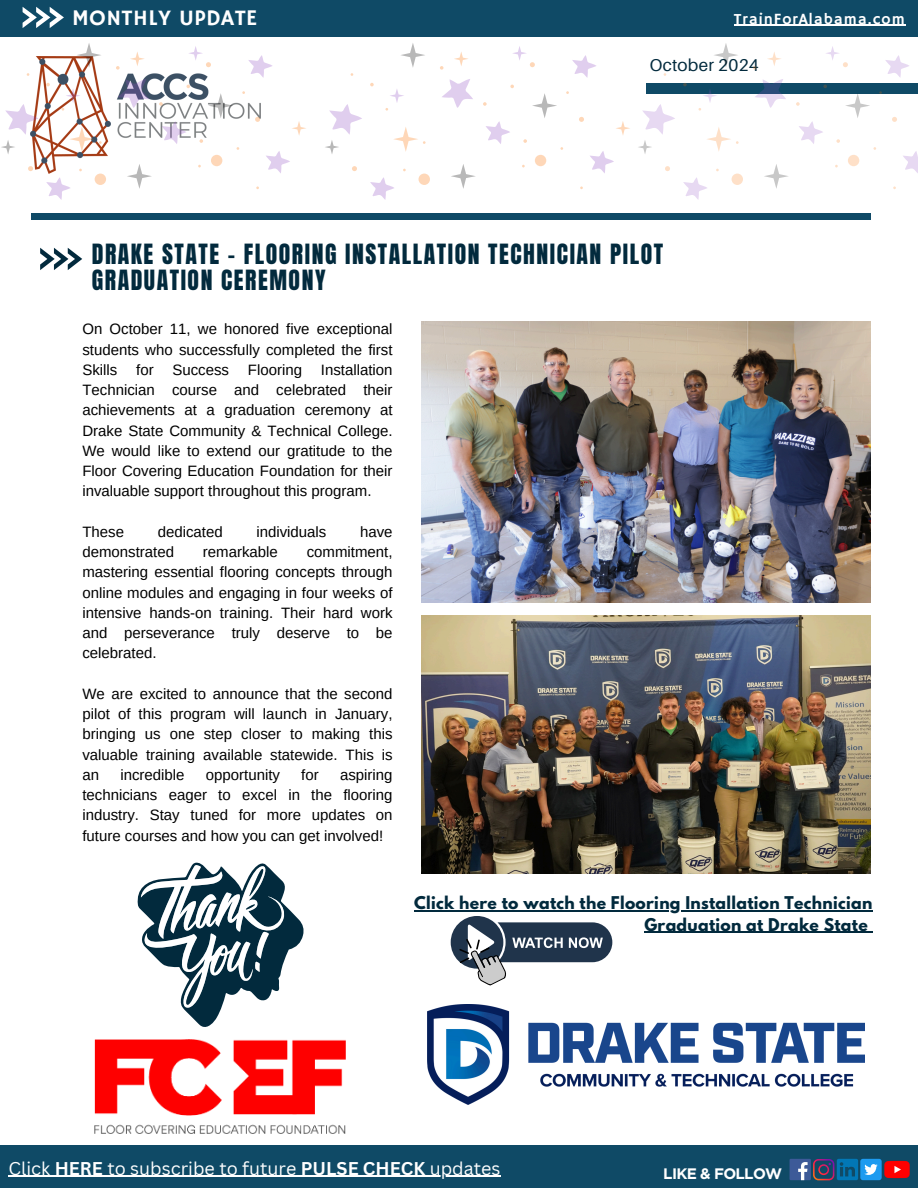
<style>
.page{position:relative;width:918px;height:1188px;background:#fff}
.page>*{position:absolute;margin:0;border:0;box-sizing:border-box;transform-origin:0 0}
.t1{font:23.7px/25.8px "Anton";letter-spacing:.065em;color:#022a3d}
.t2{font:22.35px "Hammersmith One";letter-spacing:.015em;color:#fff}
.t3{font:18px "Canva Sans";color:#fff}
.t4{font:17.1px "Aileron";letter-spacing:.015em;color:#022a3d}
.t5{font:700 15.6px/21.3px "League Spartan";letter-spacing:.02em;color:#022a3d;text-align:right}
.t6{font:15.6px "Hammersmith One";letter-spacing:.065em;color:#fff}
.t7{font:700 15.15px "Gotham";letter-spacing:-.045em;color:#fff}
.t8{font:15px/20.2px "Arimo";color:#000;text-align:justify}
.s1{font-weight:700}
</style>
<div class="page">
<div style="left:646px;top:84px;width:272px;height:10px;background:#0f4a66"></div>
<div style="left:0;top:0;width:918px;height:37px;background:#0f4a66"></div>
<svg style="left:23px;top:7px;width:41px;height:21px"></svg>
<div style="left:0;top:1145px;width:918px;height:43px;background:#0f4a66"></div>
<img style="left:33px;top:56px;width:228px;height:117px">
<div style="left:790px;top:1159px;width:21px;height:21px;background:#3d5a98"></div>
<svg style="left:798px;top:1159px;width:60px;height:21px"></svg>
<div style="left:860px;top:1159px;width:22px;height:21px;background:#1d9bf0;border-radius:3px"></div>
<svg style="left:864px;top:1164px;width:14px;height:11px"></svg>
<img style="left:884px;top:1160px;width:25px;height:19px">
<svg style="left:266px;top:151px;width:24px;height:22px"></svg>
<svg style="left:46px;top:177px;width:24px;height:23px"></svg>
<svg style="left:248px;top:55px;width:25px;height:23px"></svg>
<svg style="left:162px;top:121px;width:24px;height:23px"></svg>
<svg style="left:118px;top:79px;width:31px;height:29px"></svg>
<svg style="left:255px;top:117px;width:5px;height:5px"></svg>
<svg style="left:28px;top:166px;width:5px;height:5px"></svg>
<div style="left:211px;top:155px;width:11px;height:11px;background:#fed7b8;border-radius:50%"></div>
<div style="left:95px;top:174px;width:11px;height:11px;background:#fed7b8;border-radius:50%"></div>
<svg style="left:200px;top:139px;width:3px;height:4px"></svg>
<svg style="left:159px;top:102px;width:4px;height:4px"></svg>
<svg style="left:46px;top:83px;width:4px;height:3px"></svg>
<svg style="left:186px;top:85px;width:4px;height:3px"></svg>
<svg style="left:116px;top:66px;width:4px;height:4px"></svg>
<svg style="left:208px;top:93px;width:25px;height:25px"></svg>
<svg style="left:127px;top:164px;width:25px;height:25px"></svg>
<svg style="left:69px;top:127px;width:33px;height:25px"></svg>
<svg style="left:76px;top:43px;width:26px;height:25px"></svg>
<svg style="left:292px;top:121px;width:14px;height:14px"></svg>
<svg style="left:188px;top:46px;width:23px;height:21px"></svg>
<svg style="left:62px;top:88px;width:19px;height:23px"></svg>
<svg style="left:130px;top:52px;width:15px;height:14px"></svg>
<svg style="left:1px;top:104px;width:37px;height:51px"></svg>
<svg style="left:590px;top:151px;width:24px;height:22px"></svg>
<svg style="left:370px;top:177px;width:24px;height:23px"></svg>
<svg style="left:572px;top:55px;width:24px;height:23px"></svg>
<svg style="left:486px;top:121px;width:24px;height:23px"></svg>
<svg style="left:442px;top:79px;width:31px;height:29px"></svg>
<svg style="left:579px;top:117px;width:5px;height:5px"></svg>
<svg style="left:352px;top:166px;width:5px;height:5px"></svg>
<div style="left:535px;top:155px;width:11px;height:11px;background:#fed7b8;border-radius:50%"></div>
<div style="left:419px;top:174px;width:11px;height:11px;background:#fed7b8;border-radius:50%"></div>
<svg style="left:523px;top:139px;width:4px;height:4px"></svg>
<svg style="left:483px;top:102px;width:4px;height:4px"></svg>
<svg style="left:370px;top:83px;width:4px;height:3px"></svg>
<svg style="left:510px;top:85px;width:4px;height:3px"></svg>
<svg style="left:440px;top:66px;width:3px;height:4px"></svg>
<svg style="left:532px;top:93px;width:25px;height:25px"></svg>
<svg style="left:451px;top:164px;width:25px;height:25px"></svg>
<svg style="left:394px;top:127px;width:32px;height:25px"></svg>
<svg style="left:401px;top:43px;width:24px;height:24px"></svg>
<svg style="left:616px;top:121px;width:14px;height:14px"></svg>
<svg style="left:513px;top:46px;width:22px;height:21px"></svg>
<svg style="left:385px;top:89px;width:19px;height:22px"></svg>
<svg style="left:454px;top:52px;width:14px;height:14px"></svg>
<svg style="left:325px;top:104px;width:37px;height:50px"></svg>
<svg style="left:903px;top:151px;width:15px;height:22px"></svg>
<svg style="left:683px;top:177px;width:24px;height:23px"></svg>
<svg style="left:885px;top:55px;width:24px;height:23px"></svg>
<svg style="left:799px;top:121px;width:24px;height:23px"></svg>
<svg style="left:754px;top:79px;width:32px;height:29px"></svg>
<svg style="left:892px;top:117px;width:5px;height:5px"></svg>
<svg style="left:665px;top:166px;width:5px;height:5px"></svg>
<div style="left:848px;top:155px;width:11px;height:11px;background:#fee0c8;border-radius:50%"></div>
<div style="left:732px;top:174px;width:11px;height:11px;background:#fee0c8;border-radius:50%"></div>
<svg style="left:836px;top:139px;width:4px;height:4px"></svg>
<svg style="left:796px;top:102px;width:4px;height:4px"></svg>
<svg style="left:683px;top:83px;width:4px;height:3px"></svg>
<svg style="left:753px;top:66px;width:4px;height:4px"></svg>
<svg style="left:845px;top:94px;width:25px;height:24px"></svg>
<svg style="left:764px;top:164px;width:24px;height:25px"></svg>
<svg style="left:707px;top:127px;width:32px;height:24px"></svg>
<svg style="left:714px;top:43px;width:24px;height:24px"></svg>
<svg style="left:826px;top:46px;width:22px;height:21px"></svg>
<svg style="left:698px;top:90px;width:19px;height:21px"></svg>
<svg style="left:767px;top:52px;width:14px;height:14px"></svg>
<svg style="left:638px;top:104px;width:37px;height:50px"></svg>
<div style="left:31px;top:214px;width:839px;height:6px;background:#0f4a66"></div>
<svg style="left:40px;top:248px;width:42px;height:22px"></svg>
<img style="left:421px;top:321px;width:449px;height:282px">
<img style="left:421px;top:615px;width:449px;height:259px">
<svg style="left:451px;top:916px;width:161px;height:69px"></svg>
<svg style="left:137px;top:862px;width:167px;height:165px"></svg>
<img style="left:95px;top:1039px;width:251px;height:95px">
<img style="left:428px;top:1005px;width:436px;height:100px">
<hr style="left:734px;top:25px;width:172px;height:1px;background:#fff">
<hr style="left:9px;top:1176px;width:46px;height:1px;background:#fff">
<hr style="left:55px;top:1176px;width:48px;height:1px;background:#fff">
<hr style="left:103px;top:1176px;width:198px;height:1px;background:#fff">
<hr style="left:301px;top:1176px;width:124px;height:1px;background:#fff">
<hr style="left:425px;top:1176px;width:76px;height:1px;background:#fff">
<hr style="left:414px;top:910px;width:459px;height:1px;background:#022a3d">
<hr style="left:644px;top:932px;width:224px;height:1px;background:#022a3d">
<h2 class="t2" style="left:72px;top:5px;width:187px">MONTHLY UPDATE</h2>
<h1 class="t6" style="left:734px;top:10px;width:172px">TrainForAlabama.com</h1>
<p class="t4" style="left:650px;top:55px;width:110px">October 2024</p>
<p class="t1" style="left:92px;top:241px;width:573px">DRAKE STATE - FLOORING INSTALLATION TECHNICIAN PILOT<br>GRADUATION CEREMONY</p>
<p class="t8" style="left:82px;top:319px;width:312px">On October 11, we honored five exceptional students who successfully completed the first Skills</p>
<p class="t8" style="left:82px;top:360px;width:312px;text-indent:238px">Installation Technician course and celebrated their achievements at a graduation ceremony at Drake State Community &amp; Technical College.<br>We would like to extend our gratitude to the Floor Covering Education Foundation for their invaluable support throughout this program.</p>
<p class="t8" style="left:82px;top:522px;width:43px">These</p>
<p class="t8" style="left:158px;top:522px;width:67px">dedicated</p>
<p class="t8" style="left:256px;top:522px;width:72px">individuals</p>
<p class="t8" style="left:360px;top:522px;width:34px">have</p>
<p class="t8" style="left:82px;top:542px;width:93px">demonstrated</p>
<p class="t8" style="left:203px;top:542px;width:76px">remarkable</p>
<p class="t8" style="left:136px;top:360px;width:19px">for</p>
<p class="t8" style="left:172px;top:360px;width:58px">Success</p>
<p class="t8" style="left:248px;top:360px;width:56px">Flooring</p>
<p class="t8" style="left:82px;top:542px;width:312px;text-indent:224px">commitment, mastering essential flooring concepts through online modules and engaging in four weeks of intensive hands-on training. Their hard work and perseverance truly deserve to be celebrated.</p>
<p class="t8" style="left:82px;top:684px;width:312px">We are excited to announce that the second pilot of this program will launch in January, bringing us one step closer to making this valuable training available statewide. This is an</p>
<p class="t8" style="left:82px;top:765px;width:312px;text-indent:258px">aspiring technicians eager to excel in the flooring industry. Stay tuned for more updates on future courses and how you can get involved!</p>
<p class="t8" style="left:120px;top:765px;width:66px">incredible</p>
<p class="t8" style="left:206px;top:765px;width:76px">opportunity</p>
<p class="t8" style="left:301px;top:765px;width:19px">for</p>
<h4 class="t5" style="left:414px;top:894px;width:460px">Click here to watch the Flooring Installation Technician<br>Graduation at Drake State</h4>
<p class="t3" style="left:9px;top:1155px;width:493px">Click <span class="s1">HERE</span> to subscribe to future <span class="s1">PULSE CHECK</span> updates</p>
<p class="t7" style="left:663px;top:1164px;width:121px">LIKE &amp; FOLLOW</p>
</div>
